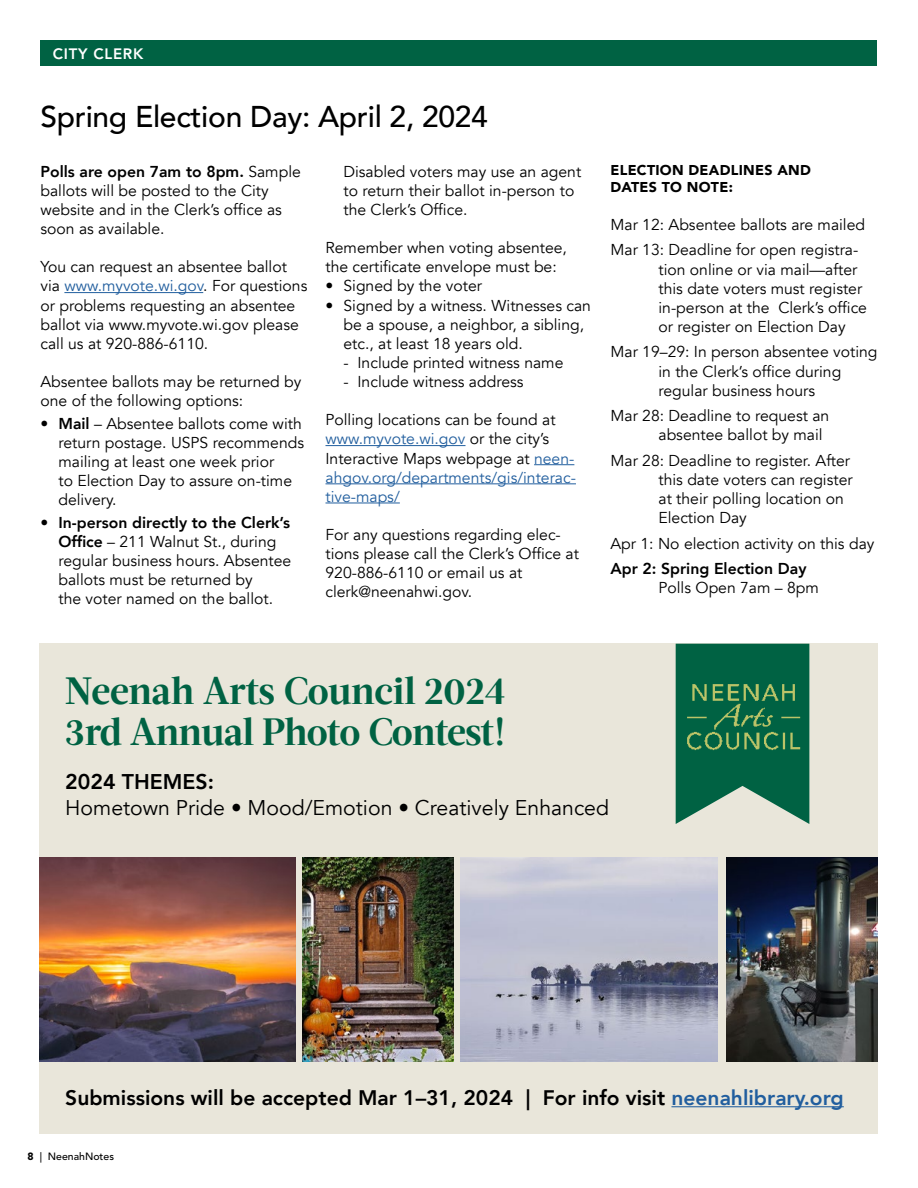
<style>
.page{position:relative;width:918px;height:1188px;background:#fff}
.page>*{position:absolute;margin:0;border:0;box-sizing:border-box;transform-origin:0 0}
.t1{font:700 37.8px/40.5px "Acta Deck W00";letter-spacing:-.02em;color:#006243}
.t2{font:500 30px "Avenir";letter-spacing:-.01em;color:#000}
.t3{font:21.3px "Avenir";color:#000}
.t4{font:800 21.3px "Avenir";color:#000}
.t5{font:800 21px "Avenir";color:#000}
.t6{font:15.75px/19px "Avenir";color:#000}
.t7{font:15.75px/19px "Avenir";color:#215e9e}
.t8{font:800 15.75px "Avenir";color:#000}
.t9{font:800 15px "Avenir LT Std";letter-spacing:.05em;color:#fff}
.t10{font:900 14.25px/16.5px "Avenir";letter-spacing:.02em;color:#000}
.t11{font:500 10.5px "Avenir LT Std";color:#000}
.s1{font-weight:800}
.s2{color:#215e9e}
.s3{color:#000}
.s4{font-weight:900}
</style>
<div class="page">
<div style="left:40px;top:40px;width:838px;height:26px;background:#006243"></div>
<div style="left:39px;top:644px;width:839px;height:490px;background:#e9e6da"></div>
<hr style="left:671px;top:1106px;width:173px;height:1px;background:#215e9e">
<hr style="left:64px;top:292px;width:139px;height:1px;background:#215e9e">
<hr style="left:326px;top:445px;width:140px;height:1px;background:#215e9e">
<hr style="left:534px;top:464px;width:40px;height:1px;background:#215e9e">
<hr style="left:326px;top:483px;width:250px;height:1px;background:#215e9e">
<hr style="left:326px;top:503px;width:74px;height:1px;background:#215e9e">
<img style="left:726px;top:858px;width:152px;height:203px">
<img style="left:302px;top:858px;width:152px;height:203px">
<img style="left:461px;top:858px;width:257px;height:203px">
<img style="left:39px;top:858px;width:256px;height:203px">
<svg style="left:676px;top:644px;width:133px;height:180px"></svg>
<img style="left:676px;top:676px;width:133px;height:86px">
<p class="t9" style="left:53px;top:45px;width:92px">CITY CLERK</p>
<h2 class="t2" style="left:40px;top:91px;width:449px">Spring Election Day: April 2, 2024</h2>
<p class="t6" style="left:40px;top:162px;width:262px"><span class="s1">Polls are open 7am to 8pm.</span> Sample ballots will be posted to the City website and in the Clerk’s office as soon as available.</p>
<p class="t6" style="left:40px;top:258px;width:268px">You can request an absentee ballot via <span class="s2">www.myvote.wi.gov</span>. For questions or problems requesting an absentee ballot via www.myvote.wi.gov please call us at 920-886-6110.</p>
<p class="t6" style="left:40px;top:372px;width:263px">Absentee ballots may be returned by one of the following options:</p>
<p class="t6" style="left:59px;top:414px;width:247px;text-indent:-18px">• <span class="s1">Mail</span> – Absentee ballots come with return postage. USPS recommends mailing at least one week prior<br>to Election Day to assure on-time delivery.</p>
<p class="t6" style="left:59px;top:513px;width:234px;text-indent:-18px">• <span class="s1">In-person directly to the Clerk’s<br>Office</span> – 211 Walnut St., during regular business hours. Absentee ballots must be returned by<br>the voter named on the ballot.</p>
<p class="t6" style="left:344px;top:162px;width:239px">Disabled voters may use an agent to return their ballot in-person to the Clerk’s Office.</p>
<p class="t6" style="left:325px;top:239px;width:243px">Remember when voting absentee, the certificate envelope must be:</p>
<p class="t6" style="left:325px;top:277px;width:158px">• Signed by the voter</p>
<p class="t6" style="left:344px;top:296px;width:249px;text-indent:-18px">• Signed by a witness. Witnesses can be a spouse, a neighbor, a sibling, etc., at least 18 years old.</p>
<p class="t6" style="left:344px;top:353px;width:221px">- Include printed witness name</p>
<p class="t6" style="left:344px;top:372px;width:182px">- Include witness address</p>
<p class="t7" style="left:325px;top:411px;width:252px"><span class="s3">Polling locations can be found at </span>www.myvote.wi.gov <span class="s3">or the city’s<br>Interactive Maps webpage at</span> neen&shy;ahgov.org/departments/gis/interac&shy;tive-maps/</p>
<p class="t6" style="left:325px;top:525px;width:255px">For any questions regarding elec&shy;tions please call the Clerk’s Office at<br>920-886-6110 or email us at clerk@neenahwi.gov.</p>
<p class="t10" style="left:610px;top:162px;width:202px">ELECTION DEADLINES AND<br>DATES TO NOTE:</p>
<p class="t6" style="left:610px;top:212px;width:256px;line-height:25.5px">Mar 12: Absentee ballots are mailed<br>Mar 13: Deadline for open registra-</p>
<p class="t6" style="left:659px;top:260px;width:210px">tion online or via mail—after this date voters must register in-person at the Clerk’s office or register on Election Day</p>
<p class="t6" style="left:659px;top:343px;width:221px;text-indent:-48px">Mar 19–29: In person absentee voting in the Clerk’s office during regular business hours</p>
<p class="t6" style="left:659px;top:406px;width:172px;text-indent:-48px">Mar 28: Deadline to request an absentee ballot by mail</p>
<p class="t6" style="left:659px;top:451px;width:196px;text-indent:-48px">Mar 28: Deadline to register. After this date voters can register at their polling location on<br>Election Day</p>
<p class="t6" style="left:610px;top:534px;width:265px">Apr 1: No election activity on this day</p>
<p class="t8" style="left:610px;top:556px;width:198px">Apr 2: Spring Election Day</p>
<p class="t6" style="left:659px;top:579px;width:162px">Polls Open 7am – 8pm</p>
<h1 class="t1" style="left:65px;top:671px;width:442px">Neenah Arts Council 2024<br>3rd Annual Photo Contest!</h1>
<h3 class="t4" style="left:65px;top:765px;width:150px">2024 THEMES:</h3>
<h3 class="t3" style="left:65px;top:795px;width:545px">Hometown Pride • Mood/Emotion • Creatively Enhanced</h3>
<h3 class="t5" style="left:65px;top:1082px;width:780px">Submissions will be accepted Mar 1–31, 2024 | For info visit <span class="s2">neenahlibrary.org</span></h3>
<p class="t11" style="left:28px;top:1151px;width:88px"><span class="s4">8</span> | NeenahNotes</p>
</div>
